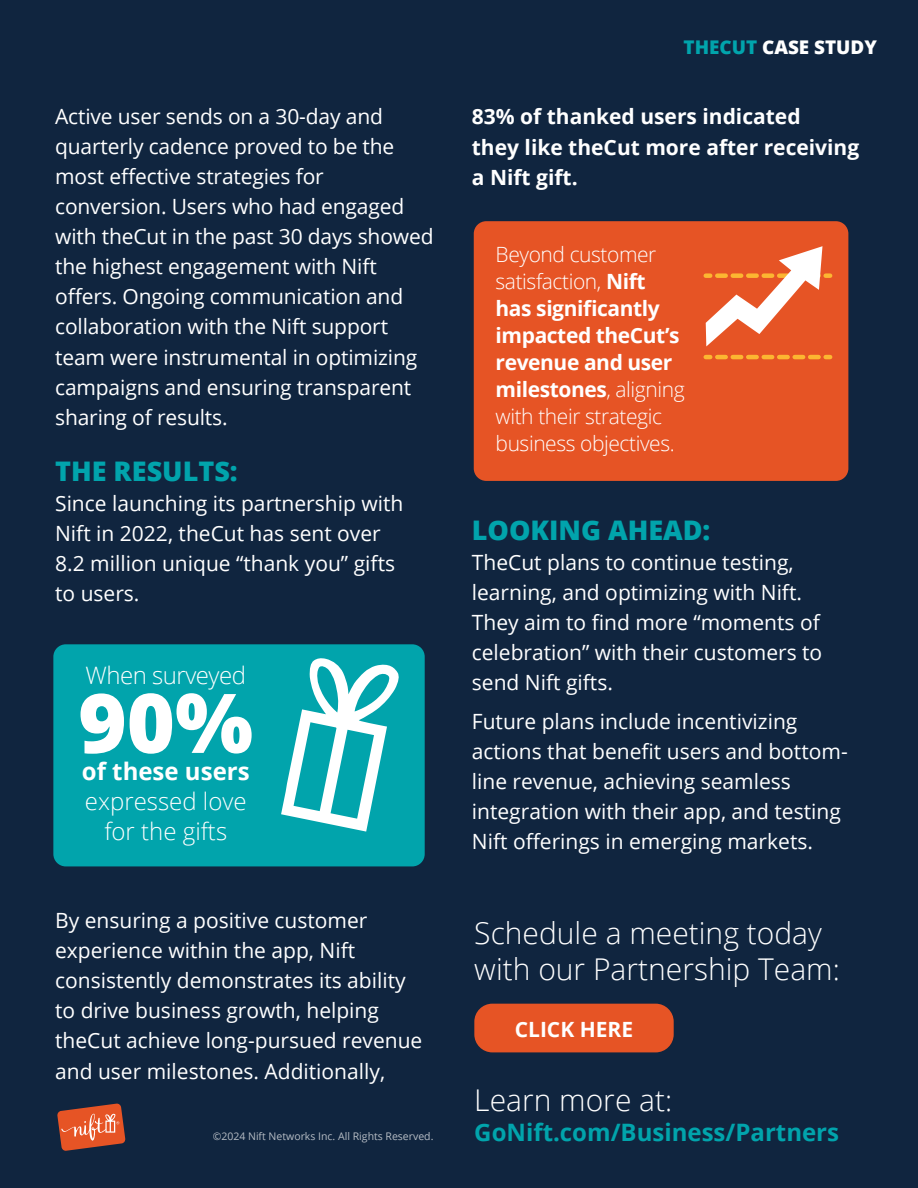
<style>
.page{position:relative;width:918px;height:1188px;background:#10253f}
.page>*{position:absolute;margin:0;border:0;box-sizing:border-box;transform-origin:0 0}
.t1{font:800 82.5px "Open Sans";color:#fff}
.t2{font:300 30px/36px "Open Sans";color:#fff}
.t3{font:800 27px "Open Sans";color:#01a4ac}
.t4{font:700 24px "Open Sans";color:#01a4ac}
.t5{font:300 24px/30px "Open Sans";color:#fff;text-align:center}
.t6{font:300 24px "Open Sans";letter-spacing:-.02em;color:#fff}
.t7{font:700 24px "Open Sans";color:#fff}
.t8{font:21px/30px "Open Sans";color:#fff}
.t9{font:300 21px/27px "Open Sans";letter-spacing:-.02em;color:#fff}
.t10{font:700 21px/30px "Open Sans";color:#fff}
.t11{font:800 18.9px "Open Sans";color:#fff}
.t12{font:10.5px "Open Sans";color:#fff}
.s1{color:#01a4ac}
.s2{font-weight:700}
</style>
<div class="page">
<div style="left:53px;top:644px;width:372px;height:222px;background:#01a4ac"></div>
<svg style="left:281px;top:658px;width:119px;height:174px;background:#58c3c8"></svg>
<div style="left:474px;top:221px;width:374px;height:260px;background:#e65425"></div>
<svg style="left:706px;top:355px;width:4px;height:4px"></svg>
<svg style="left:717px;top:355px;width:113px;height:4px"></svg>
<svg style="left:706px;top:246px;width:124px;height:100px;background:#ed835f"></svg>
<div style="left:474px;top:1004px;width:200px;height:48px;background:#e65425;border-radius:18px"></div>
<svg style="left:57px;top:1103px;width:68px;height:48px"></svg>
<p class="t8" style="left:55px;top:101px;width:380px">Active user sends on a 30-day and quarterly cadence proved to be the most effective strategies for conversion. Users who had engaged with theCut in the past 30 days showed the highest engagement with Nift offers. Ongoing communication and collaboration with the Nift support team were instrumental in optimizing campaigns and ensuring transparent sharing of results.</p>
<p class="t3" style="left:55px;top:453px;width:184px">THE RESULTS:</p>
<p class="t8" style="left:55px;top:488px;width:350px">Since launching its partnership with<br>Nift in 2022, theCut has sent over<br>8.2 million unique “thank you” gifts to users.</p>
<p class="t6" style="left:85px;top:658px;width:162px">When surveyed</p>
<h1 class="t1" style="left:78px;top:665px;width:176px">90%</h1>
<p class="t7" style="left:82px;top:754px;width:169px">of these users</p>
<p class="t5" style="left:85px;top:786px;width:163px">expressed love for the gifts</p>
<p class="t8" style="left:55px;top:905px;width:369px">By ensuring a positive customer experience within the app, Nift consistently demonstrates its ability to drive business growth, helping theCut achieve long-pursued revenue and user milestones. Additionally,</p>
<p class="t12" style="left:213px;top:1129px;width:222px">©2024 Nift Networks Inc. All Rights Reserved.</p>
<p class="t11" style="left:684px;top:34px;width:195px"><span class="s1">THECUT</span> CASE STUDY</p>
<p class="t10" style="left:472px;top:101px;width:389px">83% of thanked users indicated<br>they like theCut more after receiving a Nift gift.</p>
<p class="t9" style="left:496px;top:240px;width:191px">Beyond customer satisfaction, <span class="s2">Nift has significantly impacted theCut’s revenue and user milestones</span>, aligning with their strategic business objectives.</p>
<p class="t3" style="left:472px;top:511px;width:240px">LOOKING AHEAD:</p>
<p class="t8" style="left:472px;top:547px;width:352px">TheCut plans to continue testing, learning, and optimizing with Nift.<br>They aim to find more “moments of celebration” with their customers to send Nift gifts.</p>
<p class="t8" style="left:472px;top:706px;width:377px">Future plans include incentivizing actions that benefit users and bottom&shy;line revenue, achieving seamless integration with their app, and testing Nift offerings in emerging markets.</p>
<h2 class="t2" style="left:474px;top:915px;width:367px">Schedule a meeting today with our Partnership Team:</h2>
<p class="t10" style="left:515px;top:1014px;width:120px">CLICK HERE</p>
<h2 class="t2" style="left:474px;top:1081px;width:200px">Learn more at:</h2>
<p class="t4" style="left:474px;top:1115px;width:366px">GoNift.com/Business/Partners</p>
</div>
